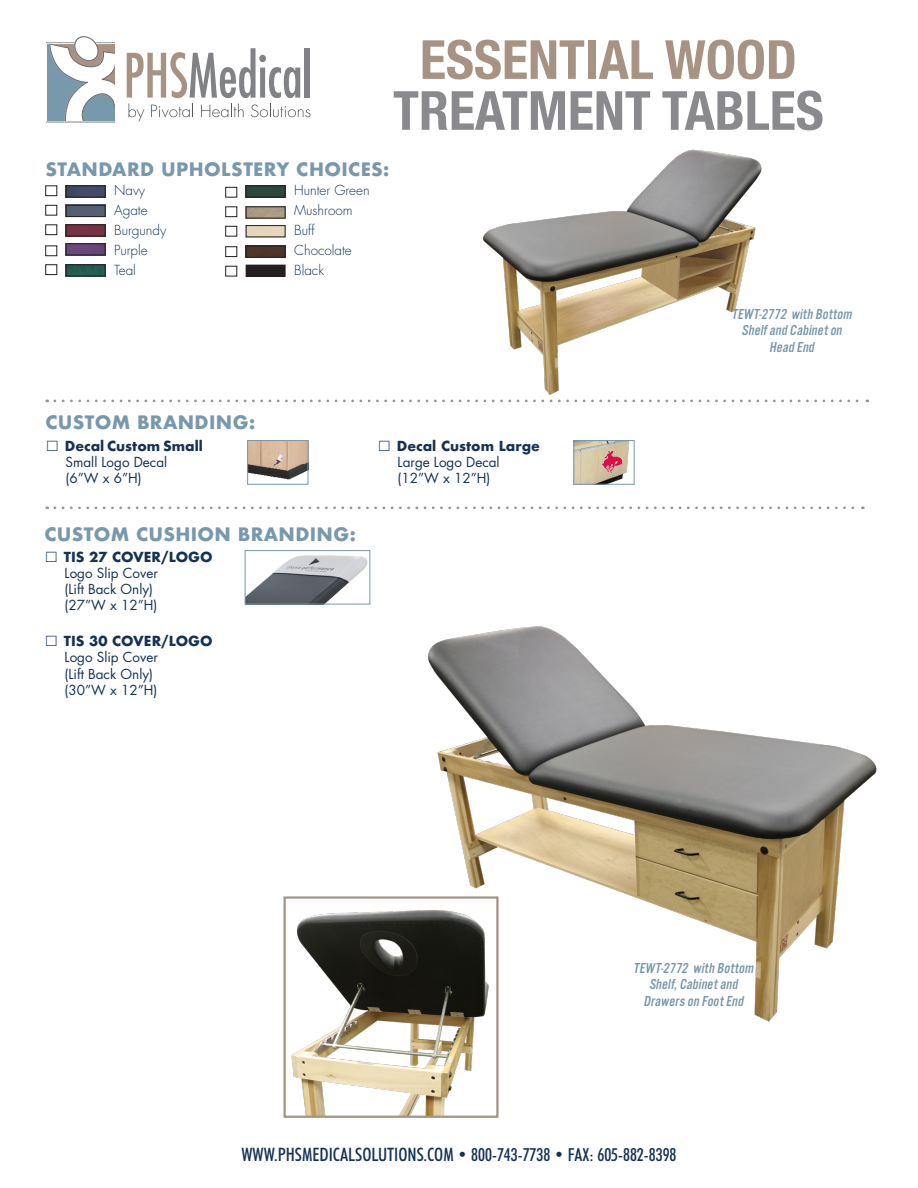
<style>
.page{position:relative;width:918px;height:1188px;background:#fff}
.page>*{position:absolute;margin:0;border:0;box-sizing:border-box;transform-origin:0 0}
.Feature_Header{font:700 condensed 54px "Helvetica Neue";color:#8a8a8e}
.Feature_Header-2{font:700 condensed 54px "Helvetica Neue";color:#a79383}
.t1{font:700 18px "Futura";letter-spacing:.02em;color:#7898ac}
.t2{font:500 condensed 18px "Futura BT";color:#153256}
.t3{font:italic 15px/16.5px "Alternate Got No 3 D";color:#7898ac;text-align:center}
.t4{font:13.5px "Futura";color:#153256}
.t5{font:700 13.5px "Futura";color:#153256}
.t6{font:300 13.5px "Futura";color:#153256}
.s1{font-size:18.6px}
</style>
<div class="page">
<svg style="left:55px;top:400px;width:813px;height:2px"></svg>
<svg style="left:55px;top:506px;width:808px;height:3px"></svg>
<img style="left:249px;top:442px;width:57px;height:38px">
<div style="left:247px;top:440px;width:61px;height:45px;border:1px solid #7898ac"></div>
<img style="left:575px;top:442px;width:55px;height:41px">
<div style="left:573px;top:440px;width:61px;height:45px;border:1px solid #7898ac"></div>
<img style="left:247px;top:555px;width:121px;height:47px">
<div style="left:245px;top:550px;width:125px;height:54px;border:1px solid #7898ac"></div>
<svg style="left:127px;top:48px;width:183px;height:74px"></svg>
<svg style="left:47px;top:36px;width:68px;height:85px"></svg>
<hr style="left:47px;top:122px;width:69px;height:1px;background:#808285">
<img style="left:428px;top:626px;width:449px;height:396px">
<img style="left:291px;top:899px;width:205px;height:216px">
<div style="left:284px;top:896px;width:215px;height:222px;border:2px solid #a79383"></div>
<img style="left:483px;top:149px;width:279px;height:246px">
<img style="left:68px;top:187px;width:35px;height:8px">
<div style="left:66px;top:185px;width:39px;height:12px;border:1px solid #231f20"></div>
<img style="left:68px;top:266px;width:35px;height:8px">
<div style="left:66px;top:264px;width:39px;height:12px;border:1px solid #231f20"></div>
<img style="left:248px;top:248px;width:35px;height:8px">
<div style="left:246px;top:246px;width:39px;height:12px;border:1px solid #231f20"></div>
<div style="left:246px;top:265px;width:39px;height:11px;background:#231f20"></div>
<div style="left:246px;top:265px;width:39px;height:12px;border:1px solid #231f20"></div>
<img style="left:68px;top:245px;width:35px;height:8px">
<div style="left:66px;top:243px;width:39px;height:12px;border:1px solid #231f20"></div>
<div style="left:45px;top:185px;width:12px;height:11px;border:1px solid #231f20"></div>
<div style="left:45px;top:205px;width:12px;height:11px;border:1px solid #231f20"></div>
<div style="left:45px;top:224px;width:12px;height:11px;border:1px solid #231f20"></div>
<div style="left:225px;top:187px;width:12px;height:11px;border:1px solid #231f20"></div>
<div style="left:225px;top:206px;width:12px;height:11px;border:1px solid #231f20"></div>
<div style="left:225px;top:226px;width:12px;height:11px;border:1px solid #231f20"></div>
<div style="left:45px;top:246px;width:12px;height:10px;border:1px solid #231f20"></div>
<div style="left:45px;top:264px;width:12px;height:11px;border:1px solid #231f20"></div>
<div style="left:225px;top:246px;width:12px;height:11px;border:1px solid #231f20"></div>
<div style="left:225px;top:266px;width:12px;height:10px;border:1px solid #231f20"></div>
<img style="left:68px;top:207px;width:35px;height:8px">
<div style="left:66px;top:205px;width:39px;height:12px;border:1px solid #231f20"></div>
<img style="left:68px;top:226px;width:35px;height:8px">
<div style="left:66px;top:224px;width:39px;height:12px;border:1px solid #231f20"></div>
<img style="left:248px;top:187px;width:35px;height:8px">
<div style="left:246px;top:185px;width:39px;height:12px;border:1px solid #231f20"></div>
<img style="left:248px;top:208px;width:35px;height:8px">
<div style="left:246px;top:206px;width:39px;height:12px;border:1px solid #231f20"></div>
<div style="left:246px;top:225px;width:39px;height:12px;border:1px solid #231f20"></div>
<p class="Feature_Header-2" style="left:420px;top:15px;width:378px">ESSENTIAL WOOD</p>
<p class="Feature_Header" style="left:393px;top:66px;width:432px">TREATMENT TABLES</p>
<p class="t1" style="left:45px;top:157px;width:346px">STANDARD UPHOLSTERY CHOICES:</p>
<p class="t6" style="left:114px;top:182px;width:32px">Navy</p>
<p class="t6" style="left:114px;top:202px;width:35px">Agate</p>
<p class="t6" style="left:114px;top:222px;width:54px">Burgundy</p>
<p class="t6" style="left:114px;top:241px;width:35px">Purple</p>
<p class="t6" style="left:114px;top:261px;width:23px">Teal</p>
<p class="t6" style="left:294px;top:182px;width:77px">Hunter Green</p>
<p class="t6" style="left:294px;top:202px;width:60px">Mushroom</p>
<p class="t6" style="left:294px;top:222px;width:22px">Buff</p>
<p class="t6" style="left:294px;top:241px;width:59px">Chocolate</p>
<p class="t6" style="left:294px;top:261px;width:32px">Black</p>
<p class="t1" style="left:45px;top:409px;width:211px">CUSTOM BRANDING:</p>
<p class="t5" style="left:45px;top:436px;width:159px">□ Decal Custom Small</p>
<p class="t4" style="left:66px;top:453px;width:103px">Small Logo Decal</p>
<p class="t4" style="left:66px;top:469px;width:78px">(6”W x 6”H)</p>
<p class="t1" style="left:44px;top:521px;width:313px">CUSTOM CUSHION BRANDING:</p>
<p class="t5" style="left:44px;top:547px;width:170px">□ TIS 27 COVER/LOGO</p>
<p class="t4" style="left:65px;top:563px;width:95px">Logo Slip Cover</p>
<p class="t4" style="left:65px;top:580px;width:90px">(Lift Back Only)</p>
<p class="t4" style="left:65px;top:596px;width:94px">(27”W x 12”H)</p>
<p class="t5" style="left:44px;top:631px;width:170px">□ TIS 30 COVER/LOGO</p>
<p class="t4" style="left:65px;top:648px;width:95px">Logo Slip Cover</p>
<p class="t4" style="left:65px;top:664px;width:90px">(Lift Back Only)</p>
<p class="t4" style="left:65px;top:680px;width:94px">(30”W x 12”H)</p>
<p class="t5" style="left:377px;top:436px;width:164px">□ Decal Custom Large</p>
<p class="t4" style="left:398px;top:453px;width:104px">Large Logo Decal</p>
<p class="t4" style="left:398px;top:469px;width:94px">(12”W x 12”H)</p>
<p class="t3" style="left:732px;top:305px;width:124px">TEWT-2772 with Bottom<br>Shelfand Cabineton<br>Head End</p>
<p class="t3" style="left:633px;top:959px;width:124px">TEWT-2772 with Bottom<br>Shelf,Cabinetand<br>Drawers on FootEnd</p>
<p class="t2" style="left:241px;top:1144px;width:437px"><span class="s1">WWW.PHSMEDICALSOLUTIONS.COM</span> • 800-743-7738 • FAX: 605-882-8398</p>
</div>
